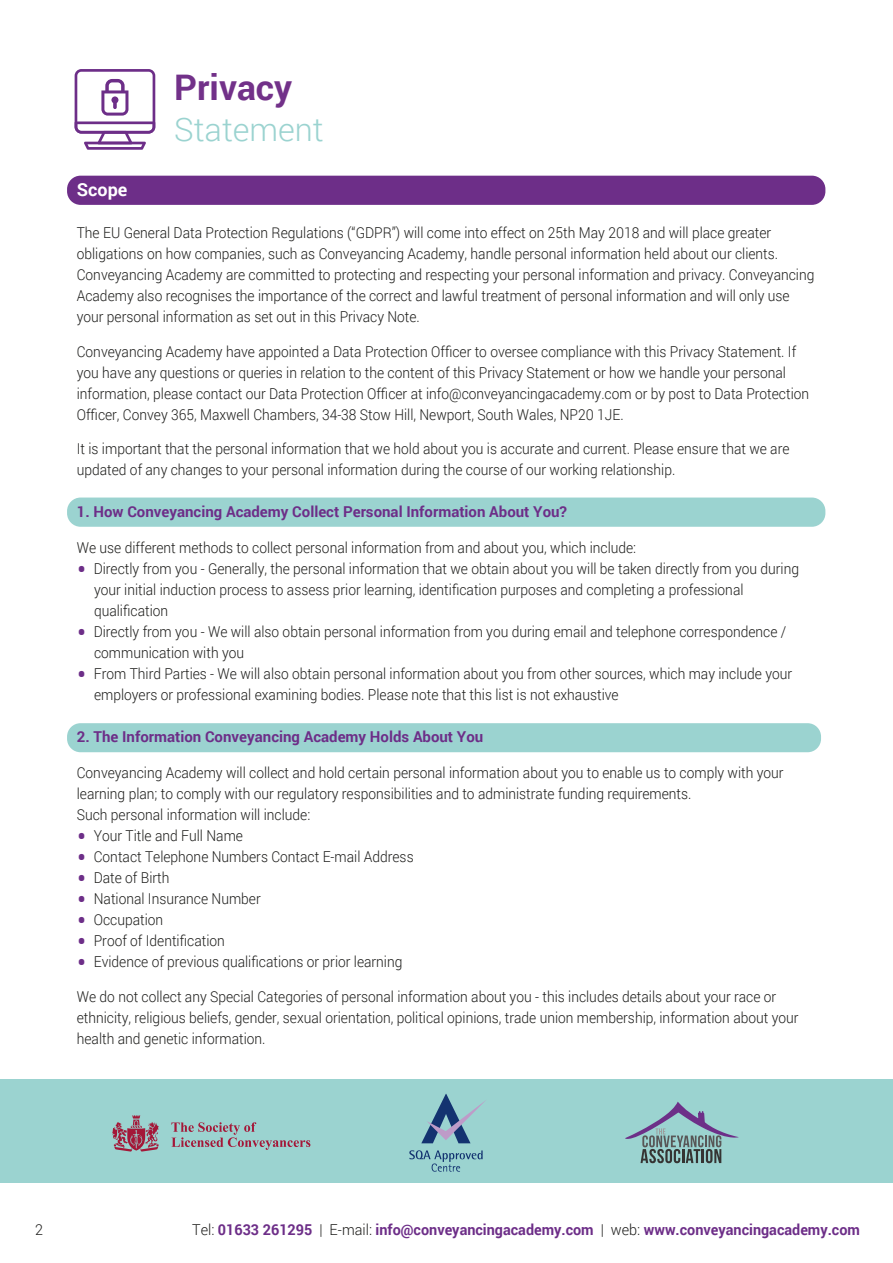
<style>
.page{position:relative;width:893px;height:1263px;background:#fff}
.page>*{position:absolute;margin:0;border:0;box-sizing:border-box;transform-origin:0 0}
.t1{font:700 35.25px "Roboto";color:#723189}
.t2{font:300 32.4px "Roboto";color:#9bd3d0}
.t3{font:700 18px "Roboto";color:#fff}
.t4{font:300 15px/21px "Roboto";color:#1d1d1b;scale:.92 1}
.t5{font:700 15px "Roboto";color:#6d2e88}
.t6{font:700 15px "Roboto";color:#6d2e88;scale:.96 1}
.t7{font:300 15px "Roboto";color:#1d1d1b;scale:.96 1}
.s1{font-size:30px;color:#6d2e88}
.s2{font-weight:300;color:#1d1d1b}
</style>
<div class="page">
<div style="left:0;top:1079px;width:893px;height:104px;background:#9bd3d0"></div>
<div style="left:67px;top:497px;width:758px;height:30px;background:#9bd3d0;border-radius:13px"></div>
<div style="left:67px;top:723px;width:754px;height:29px;background:#9bd3d0;border-radius:13px"></div>
<svg style="left:625px;top:1102px;width:114px;height:61px"></svg>
<svg style="left:421px;top:1094px;width:65px;height:49px"></svg>
<svg style="left:409px;top:1150px;width:74px;height:22px"></svg>
<svg style="left:112px;top:1115px;width:47px;height:36px"></svg>
<svg style="left:171px;top:1122px;width:139px;height:28px"></svg>
<div style="left:67px;top:176px;width:758px;height:29px;background:#6d2e88;border-radius:13px"></div>
<svg style="left:75px;top:69px;width:80px;height:81px"></svg>
<h1 class="t1" style="left:174px;top:62px;width:119px">Privacy</h1>
<h2 class="t2" style="left:174px;top:107px;width:151px">Statement</h2>
<p class="t3" style="left:77px;top:177px;width:52px">Scope</p>
<p class="t4" style="left:77px;top:222px;width:803px">The EU General Data Protection Regulations (“GDPR”) will come into effect on 25th May 2018 and will place greater obligations on how companies, such as Conveyancing Academy, handle personal information held about our clients.<br>Conveyancing Academy are committed to protecting and respecting your personal information and privacy. Conveyancing Academy also recognises the importance of the correct and lawful treatment of personal information and will only use your personal information as set out in this Privacy Note.</p>
<p class="t4" style="left:77px;top:340px;width:798px">Conveyancing Academy have appointed a Data Protection Officer to oversee compliance with this Privacy Statement. If you have any questions or queries in relation to the content of this Privacy Statement or how we handle your personal information, please contact our Data Protection Officer at info@conveyancingacademy.com or by post to Data Protection Officer, Convey 365, Maxwell Chambers, 34-38 Stow Hill, Newport, South Wales, NP20 1JE.</p>
<p class="t4" style="left:77px;top:438px;width:776px">It is important that the personal information that we hold about you is accurate and current. Please ensure that we are updated of any changes to your personal information during the course of our working relationship.</p>
<p class="t5" style="left:77px;top:501px;width:492px">1. How Conveyancing Academy Collect Personal Information About You?</p>
<p class="t4" style="left:77px;top:537px;width:610px">We use different methods to collect personal information from and about you, which include:</p>
<p class="t4" style="left:94px;top:558px;width:768px;text-indent:-17px"><span class="s1">•</span> Directly from you - Generally, the personal information that we obtain about you will be taken directly from you during your initial induction process to assess prior learning, identification purposes and completing a professional qualification</p>
<p class="t4" style="left:94px;top:621px;width:754px;text-indent:-17px"><span class="s1">•</span> Directly from you - We will also obtain personal information from you during email and telephone correspondence / communication with you</p>
<p class="t4" style="left:94px;top:663px;width:760px;text-indent:-17px"><span class="s1">•</span> From Third Parties - We will also obtain personal information about you from other sources, which may include your employers or professional examining bodies. Please note that this list is not exhaustive</p>
<p class="t5" style="left:77px;top:726px;width:408px">2. The Information Conveyancing Academy Holds About You</p>
<p class="t4" style="left:77px;top:762px;width:770px">Conveyancing Academy will collect and hold certain personal information about you to enable us to comply with your learning plan; to comply with our regulatory responsibilities and to administrate funding requirements.<br>Such personal information will include:</p>
<p class="t4" style="left:77px;top:825px;width:182px"><span class="s1">•</span> Your Title and Full Name</p>
<p class="t4" style="left:77px;top:846px;width:368px"><span class="s1">•</span> Contact Telephone Numbers Contact E-mail Address</p>
<p class="t4" style="left:77px;top:867px;width:102px"><span class="s1">•</span> Date of Birth</p>
<p class="t4" style="left:77px;top:888px;width:201px"><span class="s1">•</span> National Insurance Number</p>
<p class="t4" style="left:77px;top:909px;width:95px"><span class="s1">•</span> Occupation</p>
<p class="t4" style="left:77px;top:930px;width:162px"><span class="s1">•</span> Proof of Identification</p>
<p class="t4" style="left:77px;top:951px;width:355px"><span class="s1">•</span> Evidence of previous qualifications or prior learning</p>
<p class="t4" style="left:77px;top:985px;width:786px">We do not collect any Special Categories of personal information about you - this includes details about your race or ethnicity, religious beliefs, gender, sexual orientation, political opinions, trade union membership, information about your health and genetic information.</p>
<p class="t7" style="left:35px;top:1219px;width:10px">2</p>
<p class="t6" style="left:192px;top:1219px;width:697px"><span class="s2">Tel:</span> 01633 261295 <span class="s2">| E-mail:</span> info@conveyancingacademy.com <span class="s2">| web:</span> www.conveyancingacademy.com</p>
</div>
